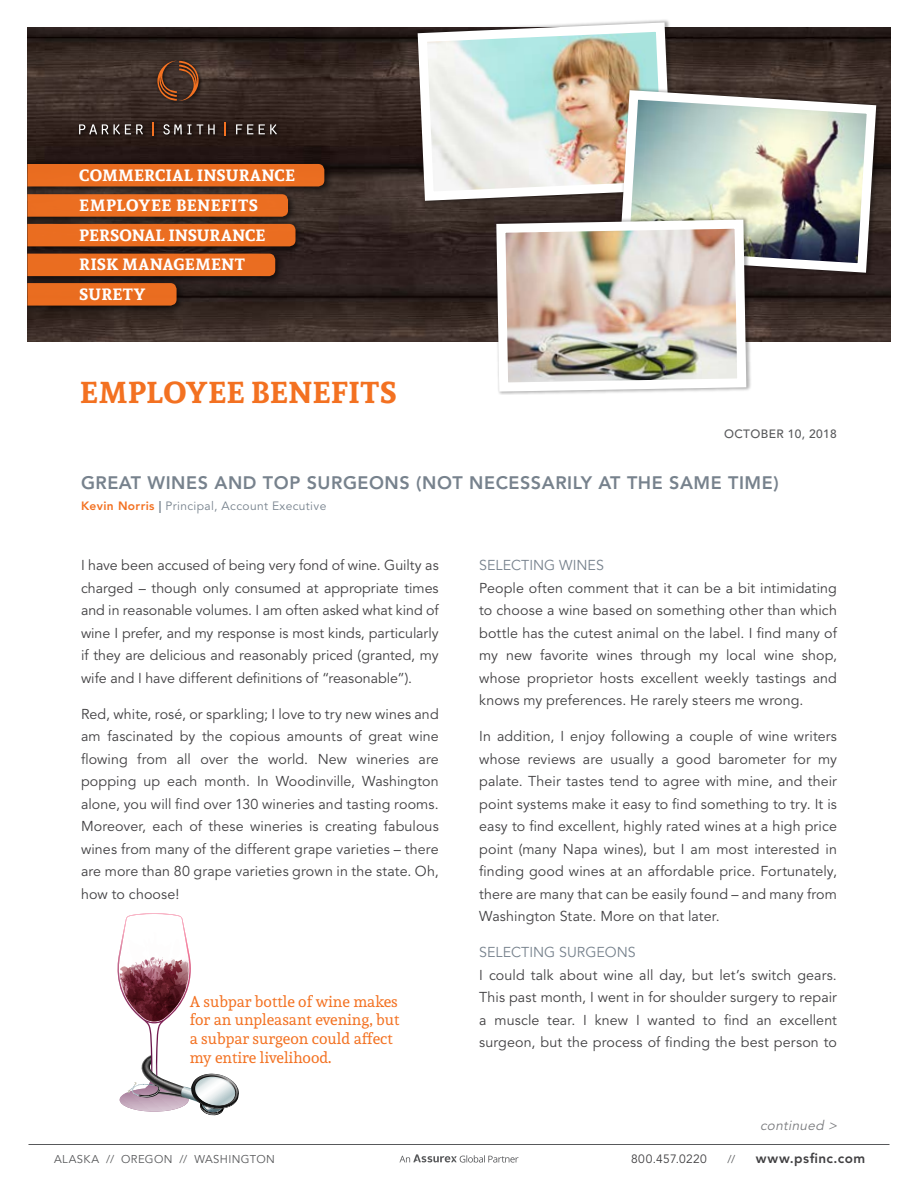
<style>
.page{position:relative;width:918px;height:1188px;background:#fff}
.page>*{position:absolute;margin:0;border:0;box-sizing:border-box;transform-origin:0 0}
.t1{font:700 30px "Andada";color:#f37121}
.t2{font:800 18px "Avenir LT Std";letter-spacing:.03em;color:#77828d}
.t3{font:700 16.2px/29.7px "Andada";letter-spacing:.01em;color:#fff}
.t4{font:15.6px/18.8px "Andada";color:#f37121}
.t5{font:14.25px/22.5px "Avenir LT Std";letter-spacing:.005em;color:#414042;text-align:justify}
.t6{font:14.25px "Avenir LT Std";color:#77828d}
.t7{font:800 13.5px "Avenir LT Std";letter-spacing:.04em;color:#414042}
.t8{font:italic 13.5px "Avenir LT Std";color:#797a7d}
.t9{font:12px "Avenir LT Std";letter-spacing:.03em;color:#77828d}
.t10{font:500 12px "Avenir LT Std";letter-spacing:.03em;color:#58595b}
.t11{font:12px "Avenir LT Std";letter-spacing:.03em;color:#414042}
.t12{font:11.25px "Avenir LT Std";letter-spacing:.035em;color:#58595b}
.s1{font-weight:800;color:#f37121}
.s2{font-weight:800}
</style>
<div class="page">
<hr style="left:28px;top:1144px;width:862px;height:1px;background:#58595b">
<svg style="left:399px;top:1154px;width:120px;height:9px"></svg>
<img style="left:27px;top:27px;width:864px;height:314px">
<div style="left:76px;top:59px;width:205px;height:82px;background:#000;opacity:.75"></div>
<svg style="left:157px;top:61px;width:42px;height:40px;background:#613a25"></svg>
<svg style="left:79px;top:124px;width:64px;height:11px"></svg>
<svg style="left:163px;top:124px;width:52px;height:11px"></svg>
<svg style="left:236px;top:124px;width:17px;height:10px"></svg>
<svg style="left:259px;top:124px;width:18px;height:11px"></svg>
<svg style="left:152px;top:122px;width:2px;height:14px"></svg>
<svg style="left:224px;top:122px;width:2px;height:14px"></svg>
<div style="left:23px;top:159px;width:311px;height:37px;background:#000;opacity:.75"></div>
<div style="left:27px;top:164px;width:297px;height:22px;background:#ea6d20"></div>
<div style="left:23px;top:190px;width:274px;height:36px;background:#000;opacity:.75"></div>
<svg style="left:27px;top:194px;width:261px;height:23px;background:#e66b20"></svg>
<div style="left:23px;top:219px;width:282px;height:37px;background:#000;opacity:.75"></div>
<div style="left:27px;top:224px;width:269px;height:22px;background:#ea6d21"></div>
<div style="left:23px;top:249px;width:261px;height:37px;background:#000;opacity:.75"></div>
<div style="left:27px;top:254px;width:248px;height:22px;background:#ea6d21"></div>
<div style="left:23px;top:278px;width:163px;height:37px;background:#000;opacity:.75"></div>
<svg style="left:27px;top:283px;width:150px;height:23px;background:#e36a1f"></svg>
<svg style="left:413px;top:20px;width:264px;height:185px"></svg>
<img style="left:615px;top:85px;width:266px;height:192px">
<img style="left:492px;top:215px;width:259px;height:180px">
<div style="left:0;top:0;width:27px;height:398px;background:#fff"></div>
<svg style="left:118px;top:913px;width:121px;height:203px"></svg>
<p class="t3" style="left:79px;top:160px;width:217px">COMMERCIAL INSURANCE<br>EMPLOYEE BENEFITS<br>PERSONAL INSURANCE<br>RISK MANAGEMENT<br>SURETY</p>
<h1 class="t1" style="left:80px;top:372px;width:319px">EMPLOYEE BENEFITS</h1>
<p class="t10" style="left:724px;top:427px;width:114px">OCTOBER 10, 2018</p>
<p class="t2" style="left:81px;top:473px;width:699px">GREAT WINES AND TOP SURGEONS (NOT NECESSARILY AT THE SAME TIME)</p>
<p class="t9" style="left:81px;top:499px;width:247px"><span class="s1">Kevin Norris</span> <span class="s2">|</span> Principal, Account Executive</p>
<p class="t5" style="left:81px;top:554px;width:359px">I have been accused of being very fond of wine. Guilty as charged – though only consumed at appropriate times and in reasonable volumes. I am often asked what kind of wine I prefer, and my response is most kinds, particularly if they are delicious and reasonably priced (granted, my wife and I have different definitions of “reasonable”).</p>
<p class="t5" style="left:81px;top:703px;width:359px">Red, white, rosé, or sparkling; I love to try new wines and am fascinated by the copious amounts of great wine flowing from all over the world. New wineries are popping up each month. In Woodinville, Washington alone, you will find over 130 wineries and tasting rooms.<br>Moreover, each of these wineries is creating fabulous wines from many of the different grape varieties – there are more than 80 grape varieties grown in the state. Oh, how to choose!</p>
<p class="t4" style="left:190px;top:991px;width:211px">A subpar bottle of wine makes for an unpleasant evening, but a subpar surgeon could affect my entire livelihood.</p>
<p class="t6" style="left:479px;top:557px;width:126px">SELECTING WINES</p>
<p class="t5" style="left:479px;top:577px;width:359px">People often comment that it can be a bit intimidating to choose a wine based on something other than which bottle has the cutest animal on the label. I find many of my new favorite wines through my local wine shop, whose proprietor hosts excellent weekly tastings and knows my preferences. He rarely steers me wrong.</p>
<p class="t5" style="left:479px;top:725px;width:359px">In addition, I enjoy following a couple of wine writers whose reviews are usually a good barometer for my palate. Their tastes tend to agree with mine, and their point systems make it easy to find something to try. It is easy to find excellent, highly rated wines at a high price point (many Napa wines), but I am most interested in finding good wines at an affordable price. Fortunately, there are many that can be easily found – and many from Washington State. More on that later.</p>
<p class="t6" style="left:479px;top:944px;width:158px">SELECTING SURGEONS</p>
<p class="t5" style="left:479px;top:964px;width:359px">I could talk about wine all day, but let’s switch gears.<br>This past month, I went in for shoulder surgery to repair a muscle tear. I knew I wanted to find an excellent surgeon, but the process of finding the best person to</p>
<p class="t8" style="left:760px;top:1117px;width:81px">continued &gt;</p>
<p class="t12" style="left:54px;top:1152px;width:222px">ALASKA // OREGON // WASHINGTON</p>
<p class="t11" style="left:631px;top:1152px;width:77px">800.457.0220</p>
<p class="t12" style="left:727px;top:1152px;width:9px">//</p>
<p class="t7" style="left:756px;top:1150px;width:111px">www.psfinc.com</p>
</div>
